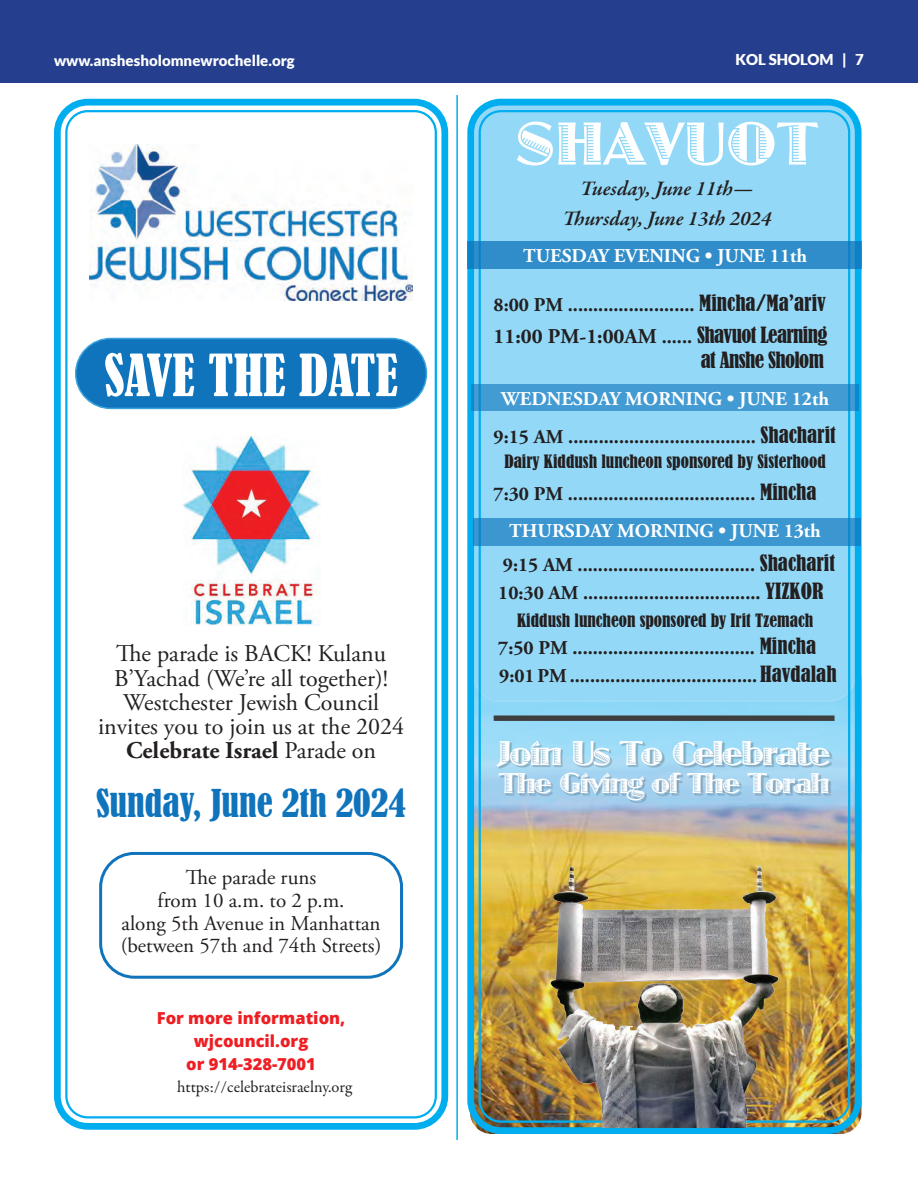
<style>
.page{position:relative;width:918px;height:1188px;background:#fff}
.page>*{position:absolute;margin:0;border:0;box-sizing:border-box;transform-origin:0 0}
.t1{font:63px "Jazz Let Plain";color:#fff}
.t2{font:condensed 54px "Bernard";color:#fff}
.t3{font:condensed 36px "Bernard";color:#1074bc}
.t4{font:35.55px "Jazz Let Plain";letter-spacing:-.07em;color:#fff}
.t5{font:29.7px "Jazz Let Plain";letter-spacing:-.07em;color:#fff}
.t6{font:24px/24.2px "Adobe Garamond Pro";color:#231f20;text-align:center}
.t7{font:21px/22.6px "Adobe Garamond Pro";color:#231f20;text-align:center}
.t8{font:condensed 21px/24.8px "Bernard";letter-spacing:-.03em;color:#231f20;text-align:right}
.t9{font:italic 600 21px/30.5px "Garamond Premr Pro";color:#231f20;text-align:center}
.t10{font:700 19.5px/27.8px "Adobe Garamond Pro";color:#231f20}
.t11{font:700 19.5px "Adobe Garamond Pro";color:#fff}
.t12{font:condensed 17.25px "Bernard";color:#231f20}
.t13{font:800 16.5px/22.6px "Open Sans";color:#ee1e23;text-align:center}
.t14{font:16.5px "Garamond Premr Pro";color:#231f20}
.t15{font:900 15px "Lato";color:#fff}
.s1{font-weight:700}
.s2{font-family:"Bernard";font-weight:400;font-stretch:condensed;font-size:21px}
.s3{font-family:"Adobe Garamond Pro";font-weight:700;font-stretch:normal}
.s4{font-family:"Adobe Garamond Pro";font-weight:700;font-stretch:normal;font-size:19.5px}
.s5{color:#fff}
</style>
<div class="page">
<div style="left:0;top:0;width:918px;height:82px;background:#253f8e"></div>
<div style="left:99px;top:852px;width:304px;height:127px;border:3px solid #1074bc;border-radius:34px"></div>
<div style="left:76px;top:338px;width:350px;height:70px;background:#1074bc;border-radius:35px"></div>
<div style="left:75px;top:338px;width:352px;height:71px;border:2px solid #3ba4dc;border-radius:35px"></div>
<img style="left:90px;top:145px;width:322px;height:155px">
<img style="left:183px;top:435px;width:137px;height:190px">
<div style="left:54px;top:99px;width:394px;height:1031px;border:7px solid #00aeef;border-radius:30px"></div>
<div style="left:65px;top:110px;width:372px;height:1008px;border:2px solid #00aeef;border-radius:21px"></div>
<img style="left:470px;top:685px;width:392px;height:449px">
<div style="left:473px;top:100px;width:382px;height:601px;background:#93d9f7;border-radius:27px"></div>
<div style="left:467px;top:99px;width:395px;height:1035px;border:7px solid #00aeef;border-radius:30px"></div>
<div style="left:467px;top:242px;width:395px;height:27px;background:#308dca"></div>
<div style="left:472px;top:384px;width:387px;height:27px;background:#439bd3"></div>
<div style="left:473px;top:518px;width:387px;height:27px;background:#3c96d0"></div>
<img style="left:550px;top:865px;width:229px;height:262px">
<div style="left:498px;top:742px;width:335px;height:61px;background:#231f20;opacity:.25"></div>
<div style="left:494px;top:715px;width:341px;height:6px;background:#3e3e3f"></div>
<hr style="left:456px;top:95px;width:2px;height:1045px;background:#00aeef">
<p class="t15" style="left:54px;top:52px;width:242px">www.anshesholomnewrochelle.org</p>
<p class="t15" style="left:736px;top:51px;width:130px">KOL SHOLOM | 7</p>
<h2 class="t2" style="left:104px;top:344px;width:295px">SAVE THE DATE</h2>
<p class="t6" style="left:98px;top:643px;width:308px">The parade is BACK! Kulanu<br>B’Yachad (We’re all together)!<br>Westchester Jewish Council invites you to join us at the 2024<br><span class="s1">Celebrate Israel</span> Parade on</p>
<h3 class="t3" style="left:96px;top:782px;width:312px">Sunday, June 2th 2024</h3>
<p class="t7" style="left:121px;top:867px;width:262px">The parade runs<br>from 10 a.m. to 2 p.m.<br>along 5th Avenue in Manhattan (between 57th and 74th Streets)</p>
<p class="t13" style="left:157px;top:1006px;width:190px">For more information, wjcouncil.org<br>or 914-328-7001</p>
<p class="t14" style="left:177px;top:1077px;width:176px">https://celebrateisraelny.org</p>
<h1 class="t1" style="left:516px;top:93px;width:304px">SHAVUOT</h1>
<p class="t9" style="left:563px;top:174px;width:210px">Tuesday, June 11th—<br>Thursday, June 13th 2024</p>
<p class="t11" style="left:523px;top:244px;width:286px">TUESDAY EVENING • JUNE 11th</p>
<p class="t10" style="left:494px;top:291px;width:334px">8:00 PM ......................... <span class="s2">Mincha/Ma’ariv</span></p>
<p class="t8" style="left:494px;top:323px;width:335px"><span class="s3">11:00 PM-1:00AM</span> <span class="s4">......</span> Shavuot Learning at Anshe Sholom</p>
<p class="t10" style="left:494px;top:380px;width:344px;line-height:38.2px;text-align:center"><span class="s5">WEDNESDAY MORNING • JUNE 12th<br></span>9:15 AM ..................................... <span class="s2">Shacharit</span></p>
<p class="t12" style="left:504px;top:451px;width:323px">Dairy Kiddush luncheon sponsored by Sisterhood</p>
<p class="t10" style="left:494px;top:475px;width:329px;line-height:37.5px;text-align:right">7:30 PM ..................................... <span class="s2">Mincha<br></span><span class="s5">THURSDAY MORNING • JUNE 13th</span></p>
<p class="t10" style="left:498px;top:551px;width:338px">9:15 AM ................................... <span class="s2">Shacharit<br></span>10:30 AM ................................... <span class="s2">YIZKOR</span></p>
<p class="t12" style="left:517px;top:610px;width:298px">Kiddush luncheon sponsored by Irit Tzemach</p>
<p class="t10" style="left:498px;top:635px;width:340px">7:50 PM .................................... <span class="s2">Mincha<br></span>9:01 PM ..................................... <span class="s2">Havdalah</span></p>
<h3 class="t4" style="left:498px;top:724px;width:334px">Join Us To Celebrate</h3>
<h3 class="t5" style="left:499px;top:759px;width:333px">The Giving of The Torah</h3>
</div>
